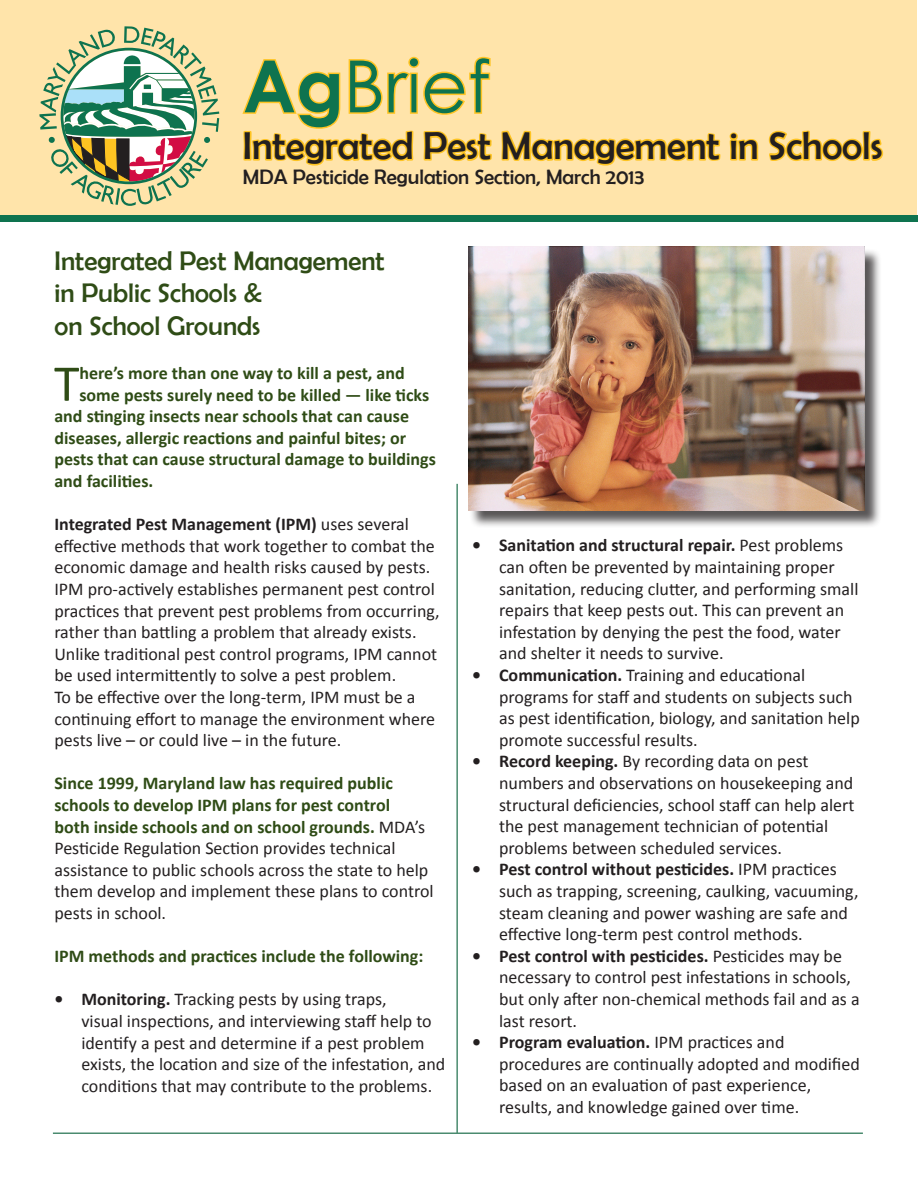
<style>
.page{position:relative;width:918px;height:1188px;background:#fff}
.page>*{position:absolute;margin:0;border:0;box-sizing:border-box;transform-origin:0 0}
.t1{font:72px "Century Gothic";color:#0e734f}
.Text{font:52.05px "Calibri";color:#2f4c16}
.t2{font:39px "Berlin Sans FB";color:#231f20}
.Sub-Heads{font:27px/32.4px "Berlin Sans FB";color:#2f4c16}
.t3{font:21px "Berlin Sans FB";color:#231f20}
.Text-2{font:18px/21.6px "Calibri";color:#231f20}
.Text-3{font:700 18px "Calibri";color:#2f4c16}
.Sub-Heads-2{font:700 18px "Calibri";color:#2f4c16}
.s1{font-weight:700}
.s2{font-weight:700;color:#2f4c16}
</style>
<div class="page">
<div style="left:0;top:0;width:917px;height:216px;background:#ffe4aa"></div>
<svg style="left:39px;top:26px;width:180px;height:180px"></svg>
<svg style="left:242px;top:56px;width:252px;height:191px"></svg>
<svg style="left:500px;top:130px;width:260px;height:117px"></svg>
<svg style="left:768px;top:130px;width:116px;height:32px"></svg>
<div style="left:0;top:215px;width:918px;height:7px;background:#0e734f"></div>
<hr style="left:456px;top:484px;width:2px;height:650px;background:#4a8b6f">
<hr style="left:53px;top:1132px;width:810px;height:2px;background:#4a8b6f">
<div style="left:469px;top:248px;width:413px;height:281px;background:#231f20;opacity:.75"></div>
<img style="left:468px;top:247px;width:396px;height:264px">
<p class="t1" style="left:243px;top:36px;width:249px"><span class="s1">Ag</span>Brief</p>
<p class="t2" style="left:243px;top:124px;width:641px">Integrated Pest Management in Schools</p>
<p class="t3" style="left:243px;top:166px;width:403px">MDA Pesticide Regulation Section, March 2013</p>
<p class="Sub-Heads" style="left:55px;top:244px;width:332px">Integrated Pest Management in Public Schools &amp;</p>
<p class="Sub-Heads" style="left:55px;top:309px;width:207px">on School Grounds</p>
<p class="Text" style="left:54px;top:351px;width:27px">T</p>
<p class="Text-3" style="left:79px;top:362px;width:327px">here’s more than one way to kill a pest, and</p>
<p class="Text-3" style="left:79px;top:384px;width:351px">some pests surely need to be killed — like ticks</p>
<p class="Text-3" style="left:54px;top:405px;width:356px">and stinging insects near schools that can cause</p>
<p class="Text-3" style="left:54px;top:427px;width:353px">diseases, allergic reactions and painful bites; or</p>
<p class="Text-3" style="left:54px;top:448px;width:383px">pests that can cause structural damage to buildings</p>
<p class="Text-3" style="left:54px;top:470px;width:100px">and facilities.</p>
<p class="Text-2" style="left:54px;top:513px;width:387px"><span class="s1">Integrated Pest Management (IPM)</span> uses several effective methods that work together to combat the economic damage and health risks caused by pests.<br>IPM pro-actively establishes permanent pest control practices that prevent pest problems from occurring, rather than battling a problem that already exists.<br>Unlike traditional pest control programs, IPM cannot be used intermittently to solve a pest problem.<br>To be effective over the long-term, IPM must be a continuing effort to manage the environment where pests live – or could live – in the future.</p>
<p class="Text-2" style="left:54px;top:772px;width:381px"><span class="s2">Since 1999, Maryland law has required public schools to develop IPM plans for pest control<br>both inside schools and on school grounds.</span> MDA’s Pesticide Regulation Section provides technical assistance to public schools across the state to help them develop and implement these plans to control pests in school.</p>
<p class="Sub-Heads-2" style="left:54px;top:945px;width:371px">IPM methods and practices include the following:</p>
<p class="Text-2" style="left:81px;top:988px;width:365px;text-indent:-27px"><span class="s1">• Monitoring.</span> Tracking pests by using traps,<br>visual inspections, and interviewing staff help to identify a pest and determine if a pest problem exists, the location and size of the infestation, and conditions that may contribute to the problems.</p>
<p class="Text-2" style="left:499px;top:534px;width:361px;text-indent:-27px"><span class="s1">• Sanitation and structural repair.</span> Pest problems can often be prevented by maintaining proper sanitation, reducing clutter, and performing small repairs that keep pests out. This can prevent an infestation by denying the pest the food, water and shelter it needs to survive.</p>
<p class="Text-2" style="left:499px;top:663px;width:362px;text-indent:-27px"><span class="s1">• Communication.</span> Training and educational programs for staff and students on subjects such as pest identification, biology, and sanitation help promote successful results.</p>
<p class="Text-2" style="left:499px;top:750px;width:357px;text-indent:-27px"><span class="s1">• Record keeping.</span> By recording data on pest numbers and observations on housekeeping and structural deficiencies, school staff can help alert the pest management technician of potential problems between scheduled services.</p>
<p class="Text-2" style="left:499px;top:858px;width:361px;text-indent:-27px"><span class="s1">• Pest control without pesticides.</span> IPM practices such as trapping, screening, caulking, vacuuming, steam cleaning and power washing are safe and effective long-term pest control methods.</p>
<p class="Text-2" style="left:499px;top:944px;width:362px;text-indent:-27px"><span class="s1">• Pest control with pesticides.</span> Pesticides may be necessary to control pest infestations in schools, but only after non-chemical methods fail and as a last resort.</p>
<p class="Text-2" style="left:499px;top:1031px;width:362px;text-indent:-27px"><span class="s1">• Program evaluation.</span> IPM practices and procedures are continually adopted and modified based on an evaluation of past experience, results, and knowledge gained over time.</p>
</div>
